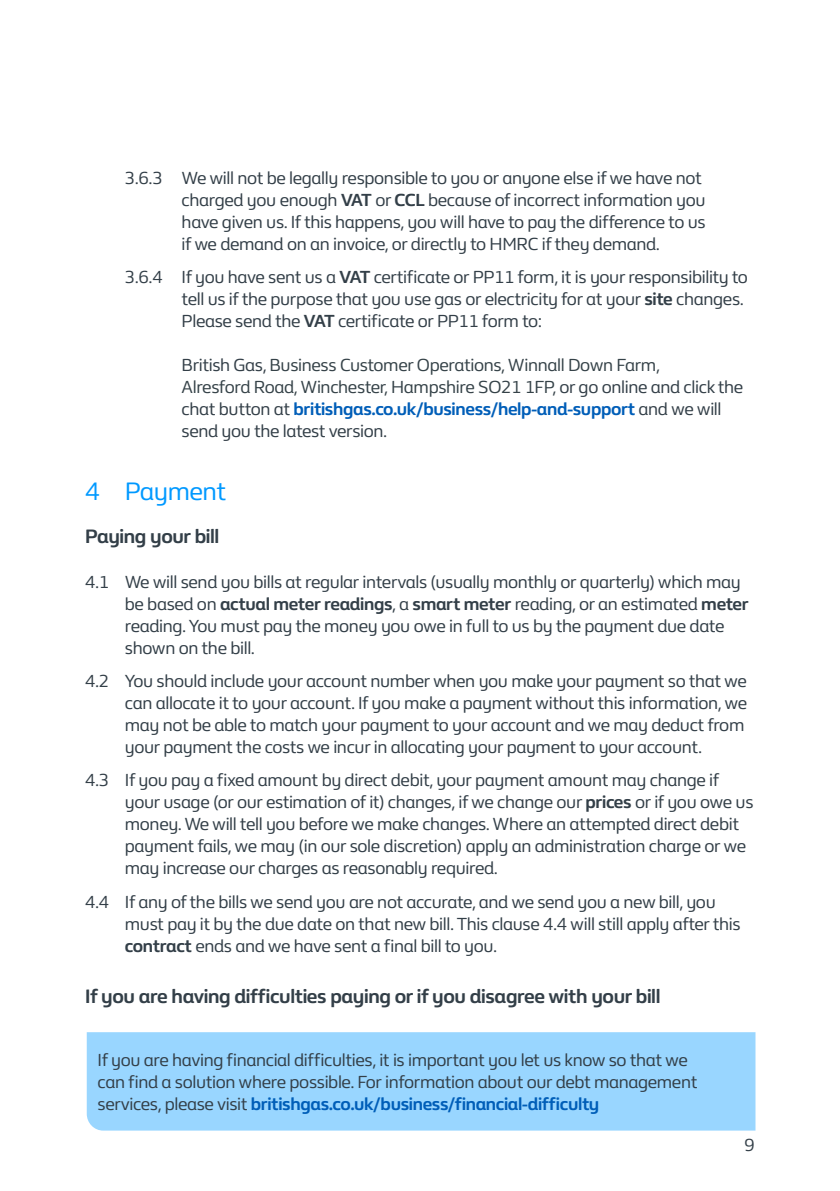
<style>
.page{position:relative;width:840px;height:1191px;background:#fff}
.page>*{position:absolute;margin:0;border:0;box-sizing:border-box;transform-origin:0 0}
.t1{font:26px "BG Flame";letter-spacing:-.02em;color:#09f}
.t2{font:700 20px "BG Flame";letter-spacing:-.02em;color:#333f48}
.t3{font:18px/22px "BG Flame";letter-spacing:-.02em;color:#333f48}
.t4{font:18px/22px "BG Flame";letter-spacing:-.02em;color:#354248}
.s1{font-weight:700}
.s2{color:#333f48}
.s3{font-weight:700;color:#005eb8}
</style>
<div class="page">
<div style="left:87px;top:1032px;width:668px;height:98px;background:#99d6ff"></div>
<p class="t3" style="left:181px;top:166px;width:525px;text-indent:-57px">3.6.3 We will not be legally responsible to you or anyone else if we have not charged you enough <span class="s1">VAT</span> or <span class="s1">CCL</span> because of incorrect information you have given us. If this happens, you will have to pay the difference to us if we demand on an invoice, or directly to HMRC if they demand.</p>
<p class="t3" style="left:181px;top:265px;width:567px;text-indent:-57px">3.6.4 If you have sent us a <span class="s1">VAT</span> certificate or PP11 form, it is your responsibility to tell us if the purpose that you use gas or electricity for at your <span class="s1">site</span> changes.<br>Please send the <span class="s1">VAT</span> certificate or PP11 form to:</p>
<p class="t4" style="left:181px;top:353px;width:563px"><span class="s2">British Gas,</span> Business Customer Operations, Winnall Down Farm,<br>Alresford Road, Winchester, Hampshire SO21 1FP, <span class="s2">or go online and click the chat button at</span> <span class="s3">britishgas.co.uk/business/help-and-support</span> <span class="s2">and we will send you the latest version.</span></p>
<h1 class="t1" style="left:85px;top:474px;width:143px">4 Payment</h1>
<p class="t2" style="left:85px;top:522px;width:136px">Paying your bill</p>
<p class="t3" style="left:125px;top:570px;width:625px;text-indent:-40px">4.1 We will send you bills at regular intervals (usually monthly or quarterly) which may be based on <span class="s1">actual meter readings</span>, a <span class="s1">smart meter</span> reading, or an estimated <span class="s1">meter </span>reading. You must pay the money you owe in full to us by the payment due date shown on the bill.</p>
<p class="t3" style="left:125px;top:669px;width:623px;text-indent:-40px">4.2 You should include your account number when you make your payment so that we can allocate it to your account. If you make a payment without this information, we may not be able to match your payment to your account and we may deduct from your payment the costs we incur in allocating your payment to your account.</p>
<p class="t3" style="left:125px;top:768px;width:629px;text-indent:-40px">4.3 If you pay a fixed amount by direct debit, your payment amount may change if your usage (or our estimation of it) changes, if we change our <span class="s1">prices</span> or if you owe us money. We will tell you before we make changes. Where an attempted direct debit payment fails, we may (in our sole discretion) apply an administration charge or we may increase our charges as reasonably required.</p>
<p class="t3" style="left:125px;top:890px;width:617px;text-indent:-40px">4.4 If any of the bills we send you are not accurate, and we send you a new bill, you must pay it by the due date on that new bill. This clause 4.4 will still apply after this <span class="s1">contract</span> ends and we have sent a final bill to you.</p>
<p class="t2" style="left:85px;top:983px;width:576px">If you are having difficulties paying or if you disagree with your bill</p>
<p class="t3" style="left:98px;top:1048px;width:601px">If you are having financial difficulties, it is important you let us know so that we can find a solution where possible. For information about our debt management services, please visit <span class="s3">britishgas.co.uk/business/financial-difficulty</span></p>
<p class="t3" style="left:744px;top:1133px;width:12px">9</p>
</div>
